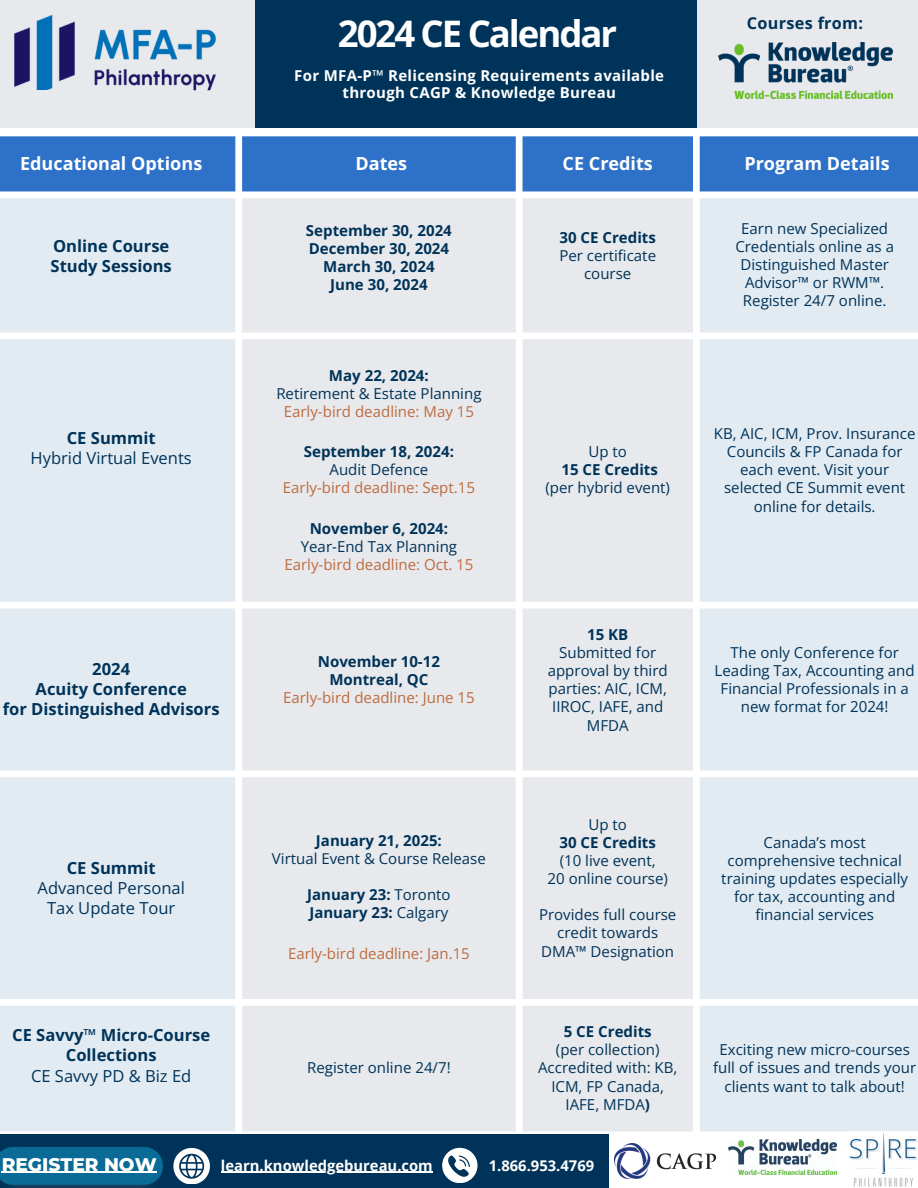
<style>
.page{position:relative;width:918px;height:1188px;background:#fff}
.page>*{position:absolute;margin:0;border:0;box-sizing:border-box;transform-origin:0 0}
.t1{font:700 36.6px "Open Sans";letter-spacing:-.055em;color:#fff}
.t2{font:800 18.6px "Montserrat";color:#fffffe}
.t3{font:700 18px "Open Sans";color:#fff}
.t4{font:700 16.5px/20.1px "Open Sans";color:#003359;text-align:center}
.t5{font:16.5px "Open Sans";color:#003359}
.t6{font:700 16.2px "Open Sans";letter-spacing:.02em;color:#003359}
.t7{font:15px/18.1px "Open Sans";color:#003359;text-align:center}
.t8{font:700 15px "Open Sans";color:#003359}
.t9{font:15px "Open Sans";color:#bf6b3f}
.t10{font:700 15px/16.8px "Open Sans";letter-spacing:.02em;color:#fff;text-align:center}
.t11{font:700 14.85px "Open Sans";color:#fffffe}
.s1{font-weight:400}
.s2{font-weight:700}
</style>
<div class="page">
<div style="left:265px;top:0;width:653px;height:127px;background:#e7e9ec"></div>
<div style="left:234px;top:0;width:463px;height:127px;background:#003359"></div>
<div style="left:0;top:0;width:255px;height:127px;background:#e7e9ec"></div>
<img style="left:14px;top:15px;width:61px;height:74px">
<img style="left:94px;top:29px;width:122px;height:62px">
<div style="left:0;top:136px;width:918px;height:55px;background:#2d71c9"></div>
<div style="left:0;top:198px;width:918px;height:934px;background:#e3ebf2"></div>
<div style="left:242px;top:198px;width:451px;height:934px;background:#e7e9ec"></div>
<img style="left:718px;top:42px;width:174px;height:56px">
<div style="left:0;top:1134px;width:609px;height:54px;background:#003359"></div>
<img style="left:9px;top:1185px;width:140px;height:3px">
<svg style="left:0;top:1147px;width:163px;height:38px;background:#106c96"></svg>
<svg style="left:442px;top:1148px;width:35px;height:35px"></svg>
<svg style="left:173px;top:1148px;width:36px;height:36px"></svg>
<hr style="left:221px;top:1172px;width:212px;height:1px;background:#fffffe">
<hr style="left:2px;top:1172px;width:155px;height:1px;background:#fffffe">
<img style="left:615px;top:1143px;width:100px;height:35px">
<img style="left:849px;top:1132px;width:69px;height:55px">
<img style="left:728px;top:1140px;width:108px;height:35px">
<p class="t1" style="left:338px;top:8px;width:281px">2024 CE Calendar</p>
<p class="t10" style="left:294px;top:67px;width:371px">For MFA-P™ Relicensing Requirements available through CAGP &amp; Knowledge Bureau</p>
<p class="t6" style="left:747px;top:11px;width:118px">Courses from:</p>
<p class="t3" style="left:20px;top:151px;width:184px">Educational Options</p>
<h1 class="t3" style="left:355px;top:151px;width:53px">Dates</h1>
<p class="t3" style="left:563px;top:151px;width:92px">CE Credits</p>
<p class="t3" style="left:744px;top:151px;width:147px">Program Details</p>
<p class="t4" style="left:53px;top:235px;width:118px">Online Course</p>
<p class="t4" style="left:51px;top:255px;width:123px">Study Sessions</p>
<p class="t4" style="left:67px;top:428px;width:90px">CE Summit</p>
<p class="t5" style="left:31px;top:447px;width:163px">Hybrid Virtual Events</p>
<p class="t4" style="left:92px;top:659px;width:39px">2024</p>
<p class="t4" style="left:36px;top:679px;width:153px">Acuity Conference</p>
<p class="t4" style="left:3px;top:699px;width:218px">for Distinguished Advisors</p>
<p class="t4" style="left:67px;top:858px;width:90px">CE Summit</p>
<p class="t5" style="left:38px;top:877px;width:149px">Advanced Personal</p>
<p class="t5" style="left:47px;top:897px;width:130px">Tax Update Tour</p>
<p class="t8" style="left:306px;top:220px;width:147px">September 30, 2024</p>
<p class="t8" style="left:309px;top:238px;width:142px">December 30, 2024</p>
<p class="t8" style="left:323px;top:256px;width:113px">March 30, 2024</p>
<p class="t8" style="left:330px;top:274px;width:99px">June 30, 2024</p>
<p class="t8" style="left:329px;top:365px;width:101px">May 22, 2024:</p>
<p class="t7" style="left:276px;top:384px;width:207px">Retirement &amp; Estate Planning</p>
<p class="t9" style="left:284px;top:401px;width:192px">Early-bird deadline: May 15</p>
<p class="t8" style="left:304px;top:441px;width:152px">September 18, 2024:</p>
<p class="t7" style="left:330px;top:460px;width:100px">Audit Defence</p>
<p class="t9" style="left:283px;top:477px;width:194px">Early-bird deadline: Sept.15</p>
<p class="t8" style="left:310px;top:518px;width:140px">November 6, 2024:</p>
<p class="t7" style="left:301px;top:537px;width:158px">Year-End Tax Planning</p>
<p class="t9" style="left:284px;top:554px;width:191px">Early-bird deadline: Oct. 15</p>
<p class="t8" style="left:318px;top:651px;width:124px">November 10-12</p>
<p class="t8" style="left:329px;top:669px;width:101px">Montreal, QC</p>
<p class="t9" style="left:283px;top:687px;width:193px">Early-bird deadline: June 15</p>
<p class="t8" style="left:316px;top:830px;width:127px">January 21, 2025:</p>
<p class="t7" style="left:272px;top:849px;width:215px">Virtual Event &amp; Course Release</p>
<p class="t8" style="left:307px;top:884px;width:145px">January 23: <span class="s1">Toronto</span></p>
<p class="t8" style="left:309px;top:902px;width:140px">January 23: <span class="s1">Calgary</span></p>
<p class="t9" style="left:288px;top:943px;width:183px">Early-bird deadline: Jan.15</p>
<p class="t4" style="left:12px;top:1025px;width:200px">CE Savvy™ Micro-Course<br>Collections</p>
<p class="t5" style="left:31px;top:1064px;width:162px">CE Savvy PD &amp; Biz Ed</p>
<p class="t7" style="left:307px;top:1059px;width:145px">Register online 24/7!</p>
<p class="t8" style="left:559px;top:227px;width:98px">30 CE Credits</p>
<p class="t7" style="left:559px;top:246px;width:98px">Per certificate course</p>
<p class="t7" style="left:735px;top:219px;width:160px">Earn new Specialized<br>Credentials online as a<br>Distinguished Master<br>Advisor™ or RWM™.</p>
<p class="t7" style="left:743px;top:291px;width:145px">Register 24/7 online.</p>
<p class="t7" style="left:588px;top:442px;width:40px">Up to</p>
<p class="t8" style="left:561px;top:459px;width:98px">15 CE Credits</p>
<p class="t7" style="left:545px;top:479px;width:126px">(per hybrid event)</p>
<p class="t7" style="left:714px;top:424px;width:203px">KB, AIC, ICM, Prov. Insurance<br>Councils &amp; FP Canada for each event. Visit your selected CE Summit event online for details.</p>
<p class="t8" style="left:587px;top:624px;width:43px">15 KB</p>
<p class="t7" style="left:548px;top:643px;width:122px">Submitted for approval by third parties: AIC, ICM,<br>IIROC, IAFE, and<br>MFDA</p>
<p class="t7" style="left:715px;top:643px;width:202px">The only Conference for<br>Leading Tax, Accounting and<br>Financial Professionals in a new format for 2024!</p>
<p class="t7" style="left:588px;top:815px;width:40px">Up to</p>
<p class="t8" style="left:559px;top:832px;width:98px">30 CE Credits</p>
<p class="t7" style="left:560px;top:851px;width:97px">(10 live event,</p>
<p class="t7" style="left:548px;top:869px;width:122px">20 online course)</p>
<p class="t7" style="left:539px;top:905px;width:139px">Provides full course credit towards<br>DMA™ Designation</p>
<p class="t7" style="left:721px;top:833px;width:188px">Canada’s most comprehensive technical training updates especially for tax, accounting and financial services</p>
<p class="t8" style="left:564px;top:1021px;width:89px">5 CE Credits</p>
<p class="t7" style="left:538px;top:1040px;width:141px">(per collection)<br>Accredited with: KB,<br>ICM, FP Canada,<br>IAFE, MFDA<span class="s2">)</span></p>
<p class="t7" style="left:713px;top:1040px;width:204px">Exciting new micro-courses full of issues and trends your clients want to talk about!</p>
<p class="t2" style="left:2px;top:1153px;width:157px">REGISTER NOW</p>
<p class="t11" style="left:221px;top:1155px;width:213px">learn.knowledgebureau.com</p>
<p class="t11" style="left:489px;top:1155px;width:107px">1.866.953.4769</p>
</div>
